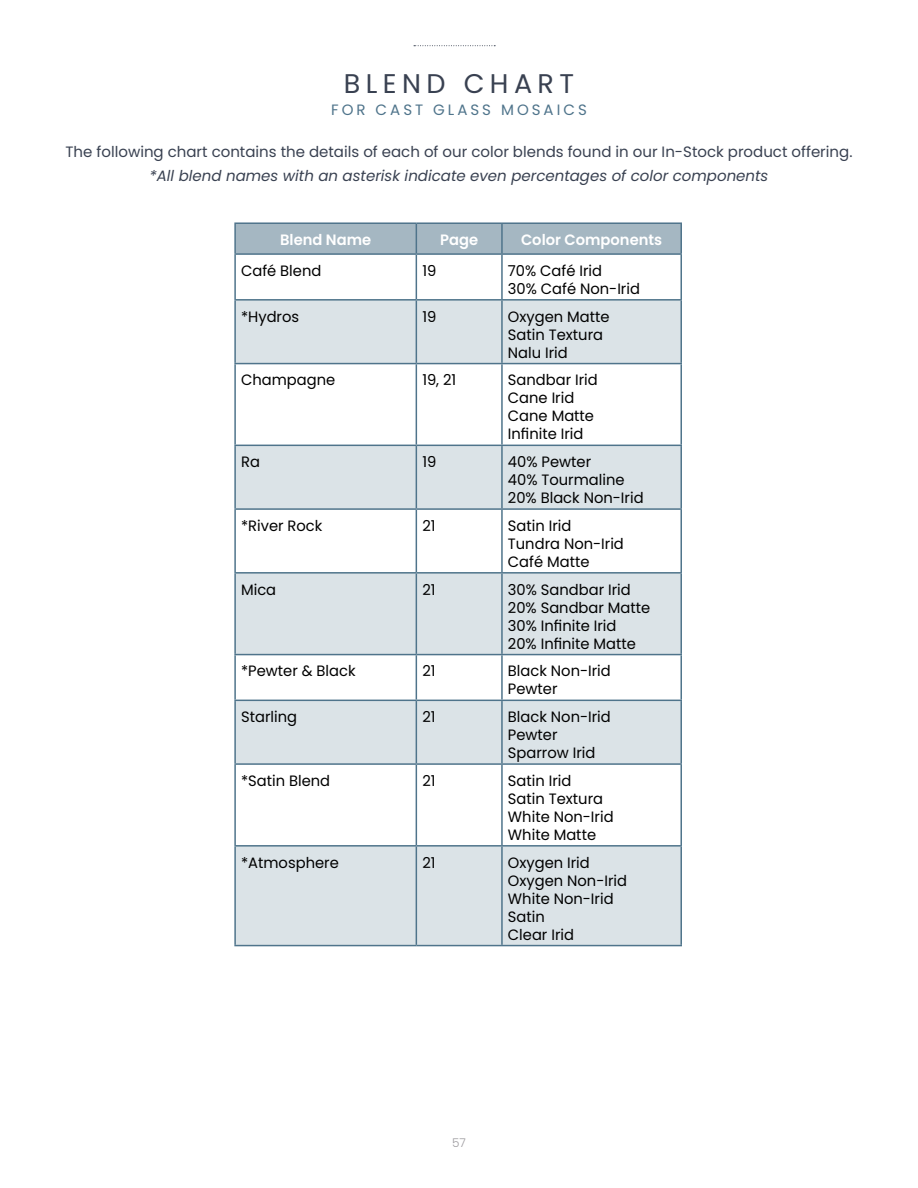
<style>
.page{position:relative;width:918px;height:1188px;background:#fff}
.page>*{position:absolute;margin:0;border:0;box-sizing:border-box;transform-origin:0 0}
.t1{font:27px "Poppins";letter-spacing:.2em;color:#394151}
.t2{font:15px/18px "Poppins";color:#000}
.t3{font:15px "Poppins";color:#394151}
.t4{font:italic 15px "Poppins";color:#394151}
.t5{font:600 15px "Poppins";color:#fff}
.t6{font:15px "Poppins";letter-spacing:.2em;color:#4f748b}
.t7{font:300 12px "Poppins";color:#9d9b9f}
</style>
<div class="page">
<svg style="left:236px;top:301px;width:444px;height:644px;fill:#dbe3e7"></svg>
<div style="left:236px;top:446px;width:444px;height:62px;background:#dbe3e7"></div>
<hr style="left:234px;top:299px;width:182px;height:2px;background:#4f748b">
<hr style="left:416px;top:299px;width:86px;height:2px;background:#4f748b">
<hr style="left:502px;top:299px;width:180px;height:2px;background:#4f748b">
<hr style="left:234px;top:363px;width:182px;height:1px;background:#4f748b">
<hr style="left:416px;top:363px;width:86px;height:1px;background:#4f748b">
<hr style="left:502px;top:363px;width:180px;height:1px;background:#4f748b">
<hr style="left:234px;top:255px;width:2px;height:44px;background:#4f748b">
<hr style="left:234px;top:301px;width:2px;height:62px;background:#4f748b">
<hr style="left:234px;top:364px;width:2px;height:81px;background:#4f748b">
<hr style="left:234px;top:847px;width:2px;height:98px;background:#4f748b">
<hr style="left:234px;top:945px;width:182px;height:1px;background:#4f748b">
<hr style="left:680px;top:224px;width:2px;height:29px;background:#4f748b">
<hr style="left:680px;top:255px;width:2px;height:44px;background:#4f748b">
<hr style="left:680px;top:301px;width:2px;height:62px;background:#4f748b">
<hr style="left:680px;top:364px;width:2px;height:81px;background:#4f748b">
<hr style="left:680px;top:446px;width:2px;height:62px;background:#4f748b">
<hr style="left:680px;top:510px;width:2px;height:62px;background:#4f748b">
<hr style="left:680px;top:574px;width:2px;height:80px;background:#4f748b">
<hr style="left:680px;top:655px;width:2px;height:45px;background:#4f748b">
<hr style="left:680px;top:701px;width:2px;height:62px;background:#4f748b">
<hr style="left:680px;top:765px;width:2px;height:80px;background:#4f748b">
<hr style="left:680px;top:847px;width:2px;height:98px;background:#4f748b">
<hr style="left:502px;top:945px;width:180px;height:1px;background:#4f748b">
<div style="left:236px;top:224px;width:445px;height:29px;background:#a5b7c2"></div>
<hr style="left:501px;top:224px;width:2px;height:29px;background:#4f748b">
<hr style="left:416px;top:255px;width:1px;height:44px;background:#4f748b">
<hr style="left:501px;top:255px;width:2px;height:44px;background:#4f748b">
<hr style="left:416px;top:301px;width:1px;height:62px;background:#4f748b">
<hr style="left:501px;top:301px;width:2px;height:62px;background:#4f748b">
<hr style="left:416px;top:364px;width:1px;height:81px;background:#4f748b">
<hr style="left:501px;top:364px;width:2px;height:81px;background:#4f748b">
<hr style="left:416px;top:446px;width:1px;height:62px;background:#4f748b">
<hr style="left:501px;top:446px;width:2px;height:62px;background:#4f748b">
<hr style="left:416px;top:510px;width:1px;height:62px;background:#4f748b">
<hr style="left:501px;top:510px;width:2px;height:62px;background:#4f748b">
<hr style="left:416px;top:574px;width:1px;height:80px;background:#4f748b">
<hr style="left:501px;top:574px;width:2px;height:80px;background:#4f748b">
<hr style="left:416px;top:655px;width:1px;height:45px;background:#4f748b">
<hr style="left:501px;top:655px;width:2px;height:45px;background:#4f748b">
<hr style="left:416px;top:701px;width:1px;height:62px;background:#4f748b">
<hr style="left:501px;top:701px;width:2px;height:62px;background:#4f748b">
<hr style="left:416px;top:765px;width:1px;height:80px;background:#4f748b">
<hr style="left:501px;top:765px;width:2px;height:80px;background:#4f748b">
<hr style="left:416px;top:847px;width:1px;height:98px;background:#4f748b">
<hr style="left:501px;top:847px;width:2px;height:98px;background:#4f748b">
<hr style="left:416px;top:945px;width:86px;height:1px;background:#4f748b">
<hr style="left:234px;top:222px;width:182px;height:2px;background:#4f748b">
<hr style="left:234px;top:224px;width:2px;height:29px;background:#4f748b">
<hr style="left:416px;top:222px;width:86px;height:2px;background:#4f748b">
<hr style="left:502px;top:222px;width:180px;height:2px;background:#4f748b">
<hr style="left:234px;top:253px;width:182px;height:2px;background:#4f748b">
<hr style="left:416px;top:253px;width:86px;height:2px;background:#4f748b">
<hr style="left:502px;top:253px;width:180px;height:2px;background:#4f748b">
<hr style="left:234px;top:445px;width:182px;height:1px;background:#4f748b">
<hr style="left:234px;top:446px;width:2px;height:62px;background:#4f748b">
<hr style="left:416px;top:445px;width:86px;height:1px;background:#4f748b">
<hr style="left:502px;top:445px;width:180px;height:1px;background:#4f748b">
<hr style="left:234px;top:572px;width:182px;height:2px;background:#4f748b">
<hr style="left:416px;top:572px;width:86px;height:2px;background:#4f748b">
<hr style="left:502px;top:572px;width:180px;height:2px;background:#4f748b">
<hr style="left:234px;top:508px;width:182px;height:2px;background:#4f748b">
<hr style="left:234px;top:510px;width:2px;height:62px;background:#4f748b">
<hr style="left:416px;top:508px;width:86px;height:2px;background:#4f748b">
<hr style="left:502px;top:508px;width:180px;height:2px;background:#4f748b">
<hr style="left:234px;top:574px;width:2px;height:80px;background:#4f748b">
<hr style="left:234px;top:654px;width:182px;height:1px;background:#4f748b">
<hr style="left:234px;top:655px;width:2px;height:45px;background:#4f748b">
<hr style="left:416px;top:654px;width:86px;height:1px;background:#4f748b">
<hr style="left:502px;top:654px;width:180px;height:1px;background:#4f748b">
<hr style="left:234px;top:700px;width:182px;height:1px;background:#4f748b">
<hr style="left:234px;top:701px;width:2px;height:62px;background:#4f748b">
<hr style="left:416px;top:700px;width:86px;height:1px;background:#4f748b">
<hr style="left:502px;top:700px;width:180px;height:1px;background:#4f748b">
<hr style="left:234px;top:763px;width:182px;height:2px;background:#4f748b">
<hr style="left:234px;top:765px;width:2px;height:80px;background:#4f748b">
<hr style="left:416px;top:763px;width:86px;height:2px;background:#4f748b">
<hr style="left:502px;top:763px;width:180px;height:2px;background:#4f748b">
<hr style="left:234px;top:845px;width:182px;height:2px;background:#4f748b">
<hr style="left:416px;top:845px;width:86px;height:2px;background:#4f748b">
<hr style="left:502px;top:845px;width:180px;height:2px;background:#4f748b">
<svg style="left:414px;top:45px;width:81px;height:1px"></svg>
<h1 class="t1" style="left:344px;top:68px;width:232px">BLEND CHART</h1>
<p class="t6" style="left:331px;top:101px;width:257px">FOR CAST GLASS MOSAICS</p>
<p class="t3" style="left:66px;top:143px;width:788px">The following chart contains the details of each of our color blends found in our In-Stock product offering.</p>
<p class="t4" style="left:150px;top:167px;width:620px">*All blend names with an asterisk indicate even percentages of color components</p>
<p class="t5" style="left:280px;top:231px;width:93px">Blend Name</p>
<p class="t5" style="left:440px;top:231px;width:39px">Page</p>
<p class="t5" style="left:521px;top:231px;width:143px">Color Components</p>
<p class="t2" style="left:241px;top:262px;width:82px">Café Blend</p>
<p class="t2" style="left:422px;top:262px;width:15px">19</p>
<p class="t2" style="left:508px;top:262px;width:134px">70% Café Irid<br>30% Café Non-Irid</p>
<p class="t2" style="left:241px;top:307px;width:60px">*Hydros</p>
<p class="t2" style="left:422px;top:307px;width:15px">19</p>
<p class="t2" style="left:508px;top:307px;width:103px">Oxygen Matte<br>Satin Textura<br>Nalu Irid</p>
<p class="t2" style="left:241px;top:371px;width:96px">Champagne</p>
<p class="t2" style="left:422px;top:371px;width:35px">19, 21</p>
<p class="t2" style="left:508px;top:371px;width:91px">Sandbar Irid<br>Cane Irid<br>Cane Matte<br>Infinite Irid</p>
<p class="t2" style="left:241px;top:453px;width:20px">Ra</p>
<p class="t2" style="left:422px;top:453px;width:15px">19</p>
<p class="t2" style="left:508px;top:453px;width:137px">40% Pewter<br>40% Tourmaline<br>20% Black Non-Irid</p>
<p class="t2" style="left:241px;top:517px;width:83px">*River Rock</p>
<p class="t2" style="left:422px;top:517px;width:15px">21</p>
<p class="t2" style="left:508px;top:517px;width:117px">Satin Irid<br>Tundra Non-Irid<br>Café Matte</p>
<p class="t2" style="left:241px;top:580px;width:37px">Mica</p>
<p class="t2" style="left:422px;top:580px;width:15px">21</p>
<p class="t2" style="left:508px;top:580px;width:144px">30% Sandbar Irid<br>20% Sandbar Matte<br>30% Infinite Irid<br>20% Infinite Matte</p>
<p class="t2" style="left:241px;top:662px;width:116px">*Pewter &amp; Black</p>
<p class="t2" style="left:422px;top:662px;width:15px">21</p>
<p class="t2" style="left:508px;top:662px;width:104px">Black Non-Irid<br>Pewter</p>
<p class="t2" style="left:241px;top:708px;width:57px">Starling</p>
<p class="t2" style="left:422px;top:708px;width:15px">21</p>
<p class="t2" style="left:508px;top:708px;width:104px">Black Non-Irid<br>Pewter<br>Sparrow Irid</p>
<p class="t2" style="left:241px;top:772px;width:91px">*Satin Blend</p>
<p class="t2" style="left:422px;top:772px;width:15px">21</p>
<p class="t2" style="left:508px;top:772px;width:107px">Satin Irid<br>Satin Textura<br>White Non-Irid<br>White Matte</p>
<p class="t2" style="left:241px;top:853px;width:99px">*Atmosphere</p>
<p class="t2" style="left:422px;top:853px;width:15px">21</p>
<p class="t2" style="left:508px;top:853px;width:121px">Oxygen Irid<br>Oxygen Non-Irid<br>White Non-Irid<br>Satin<br>Clear Irid</p>
<p class="t7" style="left:452px;top:1135px;width:15px">57</p>
</div>
